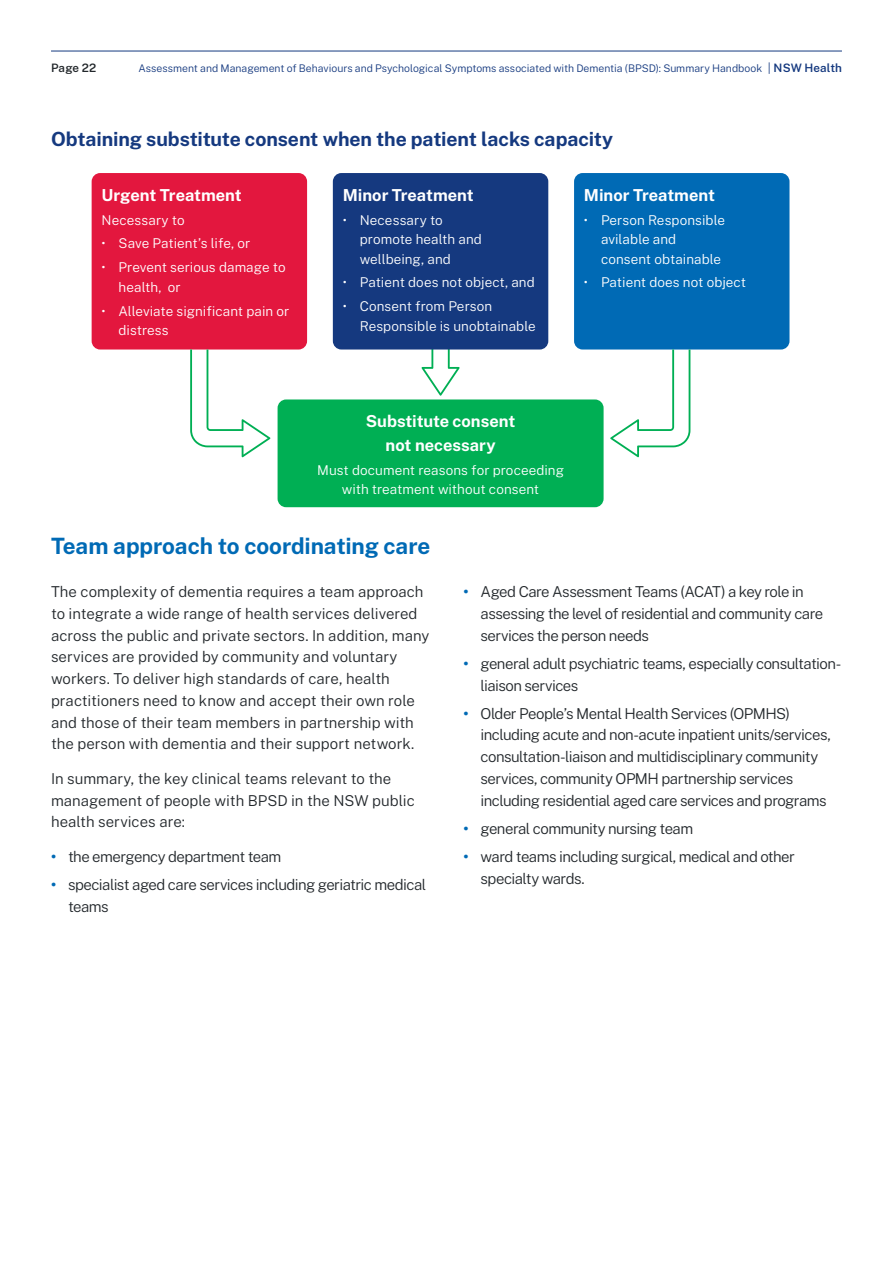
<style>
.page{position:relative;width:893px;height:1263px;background:#fff}
.page>*{position:absolute;margin:0;border:0;box-sizing:border-box;transform-origin:0 0}
.t1{font:700 22.5px "Public Sans";letter-spacing:-.005em;color:#006ab5}
.t2{font:700 19.5px "Public Sans";letter-spacing:-.005em;color:#15397f}
.t3{font:700 16.5px/24px "Public Sans";color:#fff;text-align:center}
.t4{font:300 15px/21.8px "Public Sans";letter-spacing:-.03em;color:#22272b}
.t5{font:300 15px/21.8px "Public Sans";color:#22272b}
.t6{font:300 15px/21.8px "Public Sans";letter-spacing:-.005em;color:#22272b}
.t7{font:300 13.5px/19.5px "Public Sans";letter-spacing:.005em;color:#fff}
.t8{font:600 11.7px "Public Sans";letter-spacing:.01em;color:#22272b}
.t9{font:300 10.5px "Public Sans";color:#15397f}
.s1{font-size:11.7px}
.s2{font-weight:600;font-size:11.7px}
.s3{font-weight:700;color:#006ab5}
</style>
<div class="page">
<hr style="left:51px;top:51px;width:791px;height:1px;background:#15397f">
<svg style="left:422px;top:349px;width:38px;height:47px"></svg>
<div style="left:92px;top:173px;width:215px;height:176px;background:#e3173e;border-radius:9px"></div>
<div style="left:333px;top:173px;width:215px;height:176px;background:#15397f;border-radius:9px"></div>
<div style="left:574px;top:173px;width:215px;height:176px;background:#006ab5;border-radius:9px"></div>
<svg style="left:610px;top:349px;width:80px;height:108px"></svg>
<svg style="left:190px;top:349px;width:80px;height:108px"></svg>
<div style="left:278px;top:399px;width:326px;height:108px;background:#00af54;border-radius:9px"></div>
<p class="t8" style="left:51px;top:59px;width:47px">Page 22</p>
<p class="t9" style="left:138px;top:60px;width:705px">Assessment and Management of Behaviours and Psychological Symptoms associated with Dementia (BPSD): Summary Handbook <span class="s1">|</span> <span class="s2">NSW Health</span></p>
<h2 class="t2" style="left:51px;top:125px;width:564px">Obtaining substitute consent when the patient lacks capacity</h2>
<p class="t3" style="left:102px;top:182px;width:142px">Urgent Treatment</p>
<p class="t7" style="left:102px;top:209px;width:85px">Necessary to</p>
<p class="t7" style="left:102px;top:233px;width:150px">• Save Patient’s life, or</p>
<p class="t7" style="left:119px;top:257px;width:169px;text-indent:-17px">• Prevent serious damage to health, or</p>
<p class="t7" style="left:119px;top:300px;width:172px;text-indent:-17px">• Alleviate significant pain or distress</p>
<p class="t3" style="left:343px;top:182px;width:133px">Minor Treatment</p>
<p class="t7" style="left:360px;top:209px;width:124px;text-indent:-17px">• Necessary to promote health and wellbeing, and</p>
<p class="t7" style="left:343px;top:272px;width:194px">• Patient does not object, and</p>
<p class="t7" style="left:360px;top:296px;width:177px;text-indent:-17px">• Consent from Person<br>Responsible is unobtainable</p>
<p class="t3" style="left:584px;top:182px;width:133px">Minor Treatment</p>
<p class="t7" style="left:601px;top:209px;width:125px;text-indent:-17px">• Person Responsible avilable and consent obtainable</p>
<p class="t7" style="left:584px;top:272px;width:164px">• Patient does not object</p>
<p class="t3" style="left:366px;top:408px;width:151px">Substitute consent not necessary</p>
<p class="t7" style="left:317px;top:459px;width:248px;text-align:center">Must document reasons for proceeding with treatment without consent</p>
<h1 class="t1" style="left:51px;top:530px;width:381px">Team approach to coordinating care</h1>
<p class="t5" style="left:51px;top:580px;width:380px">The complexity of dementia requires a team approach to integrate a wide range of health services delivered across the public and private sectors. In addition, many services are provided by community and voluntary workers. To deliver high standards of care, health practitioners need to know and accept their own role and those of their team members in partnership with the person with dementia and their support network.</p>
<p class="t6" style="left:51px;top:767px;width:365px">In summary, the key clinical teams relevant to the management of people with BPSD in the NSW public health services are:</p>
<p class="t4" style="left:51px;top:845px;width:232px"><span class="s3">•</span> the emergency department team</p>
<p class="t4" style="left:68px;top:873px;width:360px;text-indent:-17px"><span class="s3">•</span> specialist aged care services including geriatric medical teams</p>
<p class="t4" style="left:480px;top:580px;width:344px;text-indent:-17px"><span class="s3">•</span> Aged Care Assessment Teams (ACAT) a key role in assessing the level of residential and community care services the person needs</p>
<p class="t4" style="left:480px;top:651px;width:362px;text-indent:-17px"><span class="s3">•</span> general adult psychiatric teams, especially consultation&shy;liaison services</p>
<p class="t4" style="left:480px;top:701px;width:352px;text-indent:-17px"><span class="s3">•</span> Older People’s Mental Health Services (OPMHS) including acute and non-acute inpatient units/services, consultation-liaison and multidisciplinary community services, community OPMH partnership services including residential aged care services and programs</p>
<p class="t4" style="left:463px;top:816px;width:231px"><span class="s3">•</span> general community nursing team</p>
<p class="t4" style="left:480px;top:845px;width:316px;text-indent:-17px"><span class="s3">•</span> ward teams including surgical, medical and other specialty wards.</p>
</div>
